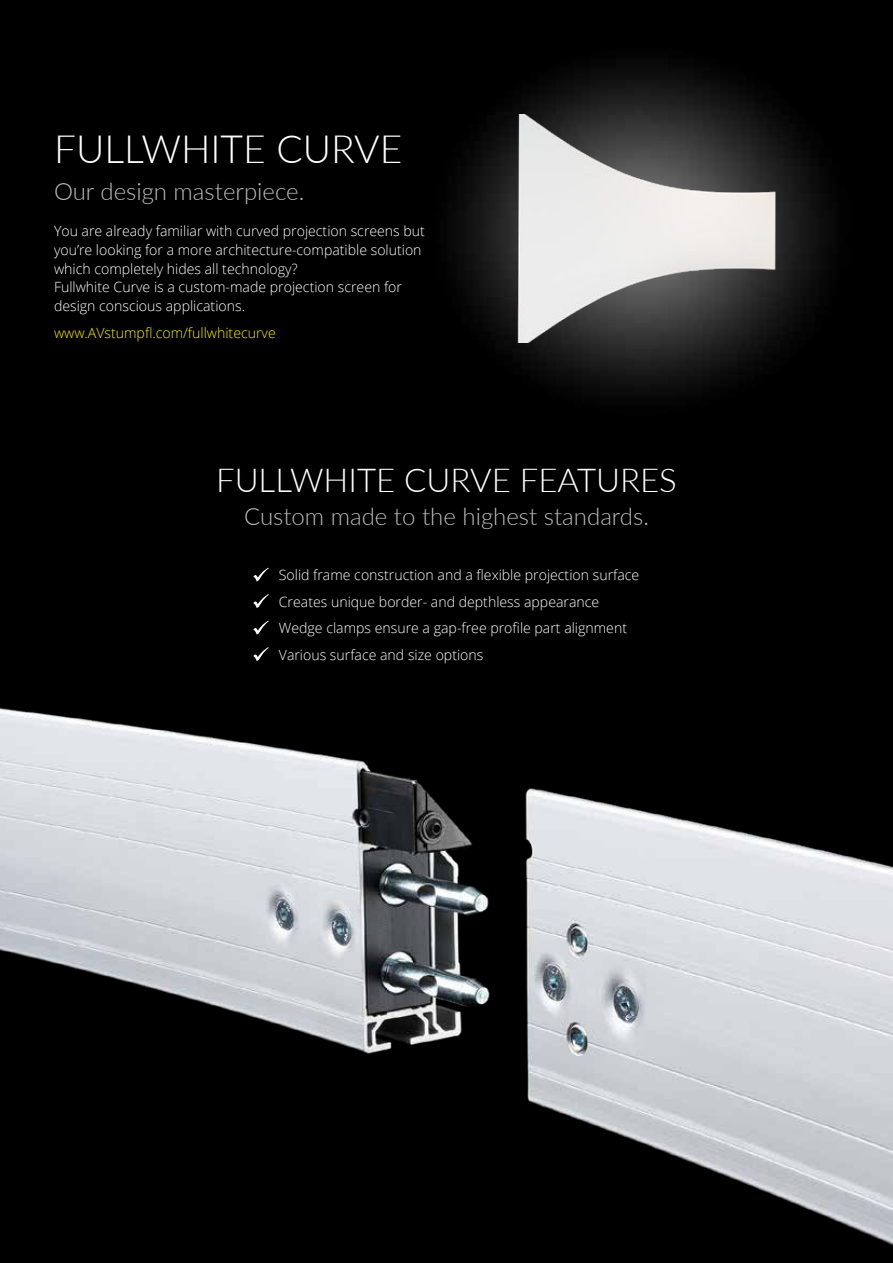
<style>
.page{position:relative;width:893px;height:1263px;background:#000}
.page>*{position:absolute;margin:0;border:0;box-sizing:border-box;transform-origin:0 0}
.t1{font:300 39px "Lato";color:#fff}
.t2{font:300 33px "Lato";color:#fff}
.t3{font:300 24px "Lato";color:#bcbcbc}
.t4{font:300 14.1px/18.8px "Open Sans";color:#fff}
.t5{font:300 14.1px "Open Sans";color:#fe0}
</style>
<div class="page">
<img style="left:456px;top:67px;width:373px;height:327px">
<img style="left:507px;top:115px;width:283px;height:228px">
<img style="left:0;top:708px;width:893px;height:538px">
<svg style="left:253px;top:568px;width:16px;height:13px"></svg>
<svg style="left:253px;top:594px;width:16px;height:14px"></svg>
<svg style="left:253px;top:621px;width:16px;height:13px"></svg>
<svg style="left:253px;top:647px;width:16px;height:14px"></svg>
<h1 class="t1" style="left:54px;top:127px;width:350px">FULLWHITE CURVE</h1>
<h3 class="t3" style="left:54px;top:175px;width:252px">Our design masterpiece.</h3>
<p class="t4" style="left:54px;top:221px;width:372px">You are already familiar with curved projection screens but you’re looking for a more architecture-compatible solution which completely hides all technology?<br>Fullwhite Curve is a custom-made projection screen for design conscious applications.</p>
<p class="t5" style="left:54px;top:323px;width:223px">www.AVstumpfl.com/fullwhitecurve</p>
<h2 class="t2" style="left:216px;top:461px;width:462px">FULLWHITE CURVE FEATURES</h2>
<h3 class="t3" style="left:244px;top:500px;width:406px">Custom made to the highest standards.</h3>
<p class="t4" style="left:279px;top:561px;width:362px;line-height:26.5px">Solid frame construction and a flexible projection surface Creates unique border- and depthless appearance Wedge clamps ensure a gap-free profile part alignment Various surface and size options</p>
</div>
